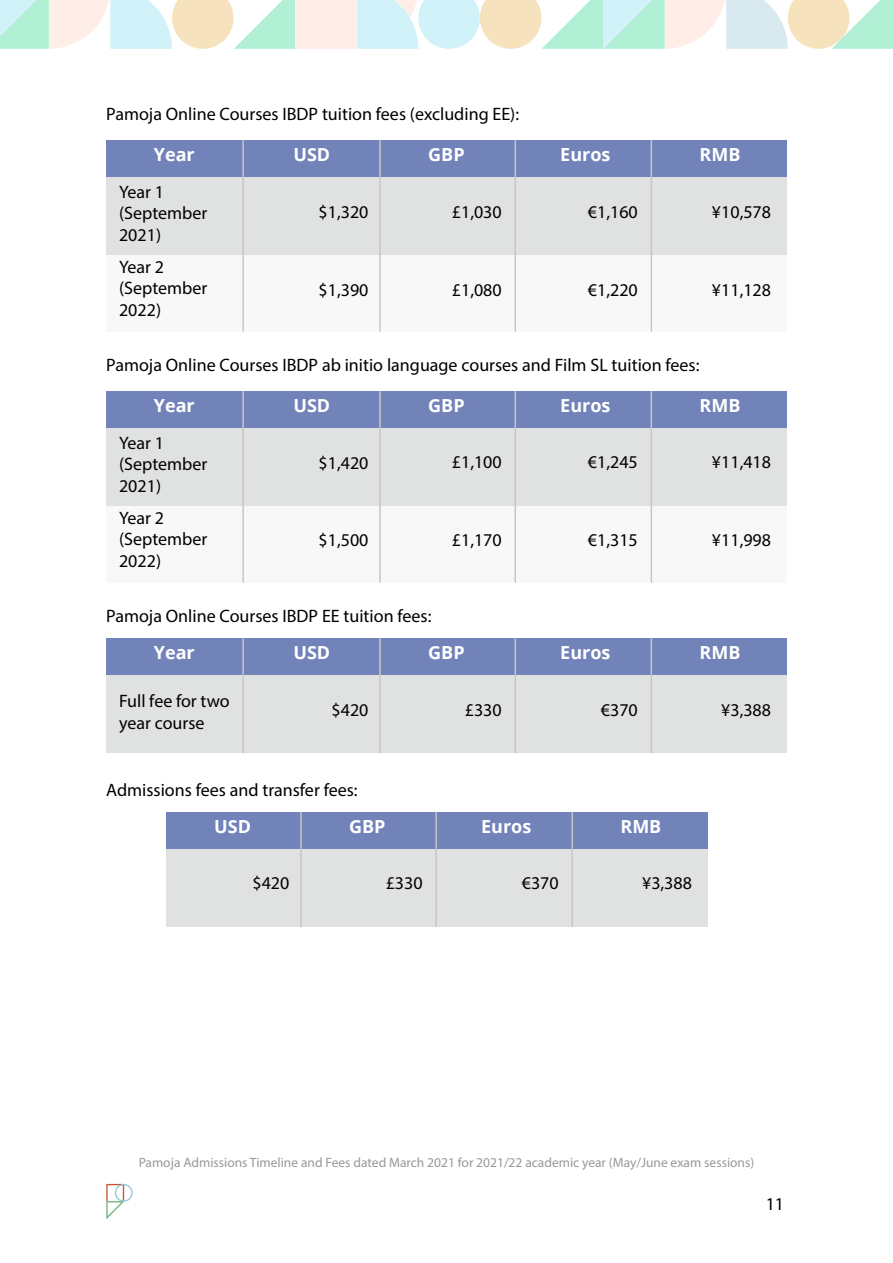
<style>
.page{position:relative;width:893px;height:1263px;background:#fff}
.page>*{position:absolute;margin:0;border:0;box-sizing:border-box;transform-origin:0 0}
.t1{font:18px/21.6px "Myriad Pro";color:#000}
.t2{font:700 18px "Open Sans";color:#fff}
.t3{font:13.5px "Myriad Pro";color:#999898}
</style>
<div class="page">
<svg style="left:106px;top:1184px;width:27px;height:35px"></svg>
<div style="left:106px;top:140px;width:681px;height:192px;background:#f9f8f8"></div>
<div style="left:106px;top:391px;width:681px;height:192px;background:#f9f8f8"></div>
<div style="left:106px;top:140px;width:681px;height:37px;background:#7283ba"></div>
<div style="left:106px;top:391px;width:681px;height:37px;background:#7283ba"></div>
<div style="left:106px;top:638px;width:681px;height:37px;background:#7283ba"></div>
<div style="left:166px;top:812px;width:542px;height:37px;background:#7283ba"></div>
<div style="left:106px;top:177px;width:681px;height:77px;background:#e0e1e1"></div>
<div style="left:106px;top:428px;width:681px;height:77px;background:#e0e1e1"></div>
<div style="left:106px;top:675px;width:681px;height:77px;background:#e0e1e1"></div>
<div style="left:166px;top:849px;width:542px;height:77px;background:#e0e1e1"></div>
<hr style="left:242px;top:140px;width:2px;height:192px;background:#c7c6c7">
<hr style="left:242px;top:391px;width:2px;height:192px;background:#c7c6c7">
<hr style="left:242px;top:638px;width:2px;height:115px;background:#c7c6c7">
<hr style="left:379px;top:140px;width:2px;height:192px;background:#c7c6c7">
<hr style="left:379px;top:391px;width:2px;height:192px;background:#c7c6c7">
<hr style="left:379px;top:638px;width:2px;height:115px;background:#c7c6c7">
<hr style="left:300px;top:812px;width:2px;height:115px;background:#c7c6c7">
<hr style="left:514px;top:140px;width:2px;height:192px;background:#c7c6c7">
<hr style="left:514px;top:391px;width:2px;height:192px;background:#c7c6c7">
<hr style="left:514px;top:638px;width:2px;height:115px;background:#c7c6c7">
<hr style="left:435px;top:812px;width:2px;height:115px;background:#c7c6c7">
<hr style="left:651px;top:140px;width:1px;height:192px;background:#c7c6c7">
<hr style="left:651px;top:391px;width:1px;height:192px;background:#c7c6c7">
<hr style="left:651px;top:638px;width:1px;height:115px;background:#c7c6c7">
<hr style="left:571px;top:812px;width:2px;height:115px;background:#c7c6c7">
<svg style="left:0;top:0;width:893px;height:49px"></svg>
<p class="t1" style="left:106px;top:104px;width:414px">Pamoja Online Courses IBDP tuition fees (excluding EE):</p>
<p class="t2" style="left:154px;top:147px;width:42px">Year</p>
<p class="t2" style="left:293px;top:147px;width:38px">USD</p>
<p class="t2" style="left:428px;top:147px;width:38px">GBP</p>
<p class="t2" style="left:560px;top:147px;width:52px">Euros</p>
<p class="t2" style="left:699px;top:147px;width:42px">RMB</p>
<p class="t1" style="left:119px;top:182px;width:90px">Year 1 (September<br>2021)</p>
<p class="t1" style="left:319px;top:202px;width:51px">$1,320</p>
<p class="t1" style="left:452px;top:202px;width:51px">£1,030</p>
<p class="t1" style="left:588px;top:202px;width:51px">€1,160</p>
<p class="t1" style="left:712px;top:202px;width:61px">¥10,578</p>
<p class="t1" style="left:119px;top:257px;width:90px">Year 2 (September<br>2022)</p>
<p class="t1" style="left:319px;top:280px;width:51px">$1,390</p>
<p class="t1" style="left:452px;top:280px;width:51px">£1,080</p>
<p class="t1" style="left:588px;top:280px;width:51px">€1,220</p>
<p class="t1" style="left:712px;top:280px;width:61px">¥11,128</p>
<p class="t1" style="left:106px;top:355px;width:595px">Pamoja Online Courses IBDP ab initio language courses and Film SL tuition fees:</p>
<p class="t2" style="left:154px;top:398px;width:42px">Year</p>
<p class="t2" style="left:293px;top:398px;width:38px">USD</p>
<p class="t2" style="left:428px;top:398px;width:38px">GBP</p>
<p class="t2" style="left:560px;top:398px;width:52px">Euros</p>
<p class="t2" style="left:699px;top:398px;width:42px">RMB</p>
<p class="t1" style="left:119px;top:433px;width:90px">Year 1 (September<br>2021)</p>
<p class="t1" style="left:319px;top:453px;width:51px">$1,420</p>
<p class="t1" style="left:452px;top:453px;width:51px">£1,100</p>
<p class="t1" style="left:588px;top:453px;width:51px">€1,245</p>
<p class="t1" style="left:712px;top:453px;width:61px">¥11,418</p>
<p class="t1" style="left:119px;top:508px;width:90px">Year 2 (September<br>2022)</p>
<p class="t1" style="left:319px;top:531px;width:51px">$1,500</p>
<p class="t1" style="left:452px;top:531px;width:51px">£1,170</p>
<p class="t1" style="left:588px;top:531px;width:51px">€1,315</p>
<p class="t1" style="left:712px;top:531px;width:61px">¥11,998</p>
<p class="t1" style="left:106px;top:606px;width:327px">Pamoja Online Courses IBDP EE tuition fees:</p>
<p class="t2" style="left:154px;top:645px;width:42px">Year</p>
<p class="t2" style="left:293px;top:645px;width:38px">USD</p>
<p class="t2" style="left:428px;top:645px;width:38px">GBP</p>
<p class="t2" style="left:560px;top:645px;width:52px">Euros</p>
<p class="t2" style="left:699px;top:645px;width:42px">RMB</p>
<p class="t1" style="left:119px;top:692px;width:112px">Full fee for two year course</p>
<p class="t1" style="left:332px;top:700px;width:38px">$420</p>
<p class="t1" style="left:465px;top:700px;width:38px">£330</p>
<p class="t1" style="left:601px;top:700px;width:38px">€370</p>
<p class="t1" style="left:721px;top:700px;width:51px">¥3,388</p>
<p class="t1" style="left:106px;top:780px;width:253px">Admissions fees and transfer fees:</p>
<p class="t2" style="left:214px;top:819px;width:38px">USD</p>
<p class="t2" style="left:349px;top:819px;width:38px">GBP</p>
<p class="t2" style="left:481px;top:819px;width:52px">Euros</p>
<p class="t2" style="left:620px;top:819px;width:42px">RMB</p>
<p class="t1" style="left:252px;top:874px;width:38px">$420</p>
<p class="t1" style="left:386px;top:874px;width:38px">£330</p>
<p class="t1" style="left:522px;top:874px;width:38px">€370</p>
<p class="t1" style="left:642px;top:874px;width:51px">¥3,388</p>
<p class="t3" style="left:139px;top:1157px;width:617px">Pamoja Admissions Timeline and Fees dated March 2021 for 2021/22 academic year (May/June exam sessions)</p>
<p class="t1" style="left:766px;top:1194px;width:20px">11</p>
</div>
